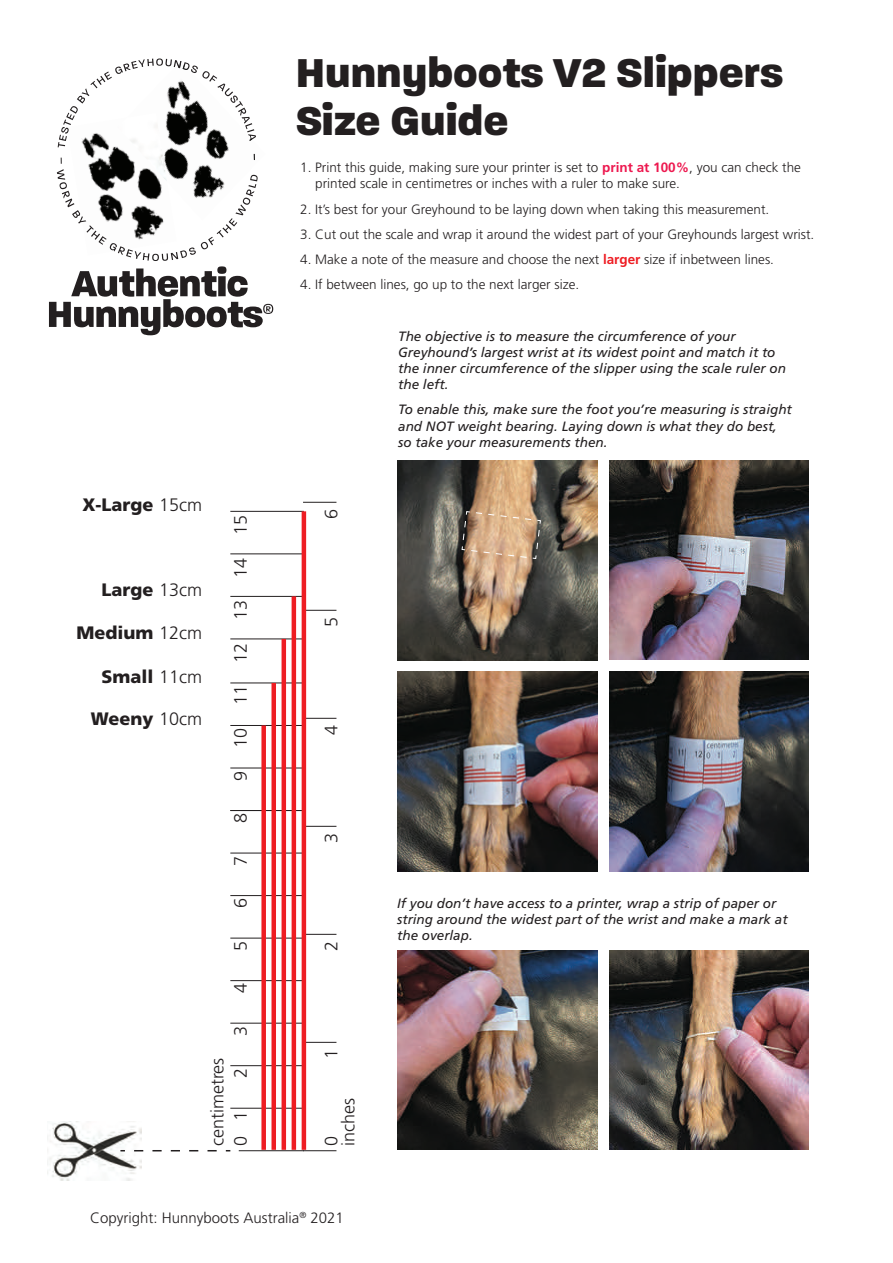
<style>
.page{position:relative;width:893px;height:1263px;background:#fff}
.page>*{position:absolute;margin:0;border:0;box-sizing:border-box;transform-origin:0 0}
.t1{font:800 43.5px/48px "Paralucent";color:#231f20}
.t2{font:900 18px "Frutiger LT Std";color:#231f20}
.t3{font:300 18px/23.2px "Frutiger LT Std";color:#231f20}
.t4{font:300 15px "Frutiger LT Std";color:#231f20}
.t5{font:italic 13.5px/16.2px "Frutiger LT Std";color:#231f20}
.t6{font:300 13.5px/16.2px "Frutiger LT Std";color:#231f20}
.s1{font-weight:700;color:#ed184f}
.s2{font-weight:700;color:#ee1d23}
.s3{font-weight:300}
</style>
<div class="page">
<img style="left:49px;top:1121px;width:93px;height:59px">
<hr style="left:239px;top:1150px;width:65px;height:1px;background:#231f20">
<hr style="left:230px;top:1108px;width:74px;height:1px;background:#231f20">
<hr style="left:230px;top:1065px;width:74px;height:1px;background:#231f20">
<hr style="left:230px;top:1023px;width:74px;height:1px;background:#231f20">
<hr style="left:230px;top:980px;width:74px;height:1px;background:#231f20">
<hr style="left:230px;top:938px;width:74px;height:1px;background:#231f20">
<hr style="left:230px;top:895px;width:74px;height:1px;background:#231f20">
<hr style="left:230px;top:853px;width:74px;height:1px;background:#231f20">
<hr style="left:230px;top:810px;width:74px;height:1px;background:#231f20">
<hr style="left:230px;top:768px;width:74px;height:1px;background:#231f20">
<hr style="left:230px;top:725px;width:74px;height:1px;background:#231f20">
<hr style="left:230px;top:682px;width:74px;height:1px;background:#231f20">
<hr style="left:303px;top:1150px;width:33px;height:1px;background:#231f20">
<hr style="left:303px;top:1042px;width:33px;height:1px;background:#231f20">
<hr style="left:303px;top:934px;width:33px;height:1px;background:#231f20">
<hr style="left:303px;top:826px;width:33px;height:1px;background:#231f20">
<hr style="left:303px;top:718px;width:33px;height:1px;background:#231f20">
<hr style="left:303px;top:610px;width:33px;height:1px;background:#231f20">
<hr style="left:303px;top:502px;width:33px;height:1px;background:#231f20">
<hr style="left:230px;top:638px;width:74px;height:1px;background:#231f20">
<hr style="left:230px;top:596px;width:74px;height:1px;background:#231f20">
<hr style="left:230px;top:553px;width:74px;height:1px;background:#231f20">
<hr style="left:230px;top:511px;width:74px;height:1px;background:#231f20">
<img style="left:84px;top:147px;width:34px;height:7px">
<img style="left:167px;top:147px;width:88px;height:7px">
<img style="left:118px;top:148px;width:49px;height:6px">
<svg style="left:58px;top:58px;width:198px;height:89px"></svg>
<svg style="left:49px;top:154px;width:224px;height:181px"></svg>
<div style="left:261px;top:725px;width:5px;height:425px;background:#ee1d23"></div>
<div style="left:271px;top:683px;width:5px;height:467px;background:#ee1d23"></div>
<hr style="left:282px;top:639px;width:4px;height:511px;background:#ee1d23">
<hr style="left:292px;top:596px;width:4px;height:554px;background:#ee1d23">
<hr style="left:302px;top:511px;width:4px;height:639px;background:#ee1d23">
<svg style="left:120px;top:1150px;width:97px;height:1px"></svg>
<img style="left:398px;top:460px;width:200px;height:200px">
<img style="left:398px;top:950px;width:200px;height:200px">
<img style="left:398px;top:672px;width:200px;height:199px">
<img style="left:609px;top:460px;width:200px;height:200px">
<img style="left:609px;top:672px;width:200px;height:199px">
<img style="left:609px;top:950px;width:200px;height:200px">
<svg style="left:461px;top:510px;width:80px;height:50px;background:#be9c7c"></svg>
<h1 class="t1" style="left:296px;top:49px;width:489px">Hunnyboots V2 Slippers<br>Size Guide</h1>
<p class="t6" style="left:315px;top:160px;width:487px;text-indent:-15px">1. Print this guide, making sure your printer is set to <span class="s1">print at 100%</span>, you can check the printed scale in centimetres or inches with a ruler to make sure.</p>
<p class="t6" style="left:300px;top:201px;width:471px">2. It’s best for your Greyhound to be laying down when taking this measurement.</p>
<p class="t6" style="left:300px;top:226px;width:516px">3. Cut out the scale and wrap it around the widest part of your Greyhounds largest wrist.</p>
<p class="t6" style="left:300px;top:251px;width:475px">4. Make a note of the measure and choose the next <span class="s2">larger</span> size if inbetween lines.</p>
<p class="t6" style="left:300px;top:277px;width:281px">4. If between lines, go up to the next larger size.</p>
<h2 class="t2" style="left:83px;top:494px;width:121px">X-Large <span class="s3">15cm</span></h2>
<h2 class="t2" style="left:102px;top:579px;width:102px">Large <span class="s3">13cm</span></h2>
<h2 class="t2" style="left:77px;top:622px;width:127px">Medium <span class="s3">12cm</span></h2>
<h2 class="t2" style="left:102px;top:666px;width:102px">Small <span class="s3">11cm</span></h2>
<h2 class="t2" style="left:91px;top:708px;width:113px">Weeny <span class="s3">10cm</span></h2>
<h2 class="t3" style="left:229px;top:535px;width:22px;rotate:-90deg">15</h2>
<h2 class="t3" style="left:229px;top:577px;width:22px;rotate:-90deg">14</h2>
<h2 class="t3" style="left:229px;top:620px;width:22px;rotate:-90deg">13</h2>
<h2 class="t3" style="left:229px;top:662px;width:22px;rotate:-90deg">12</h2>
<h2 class="t3" style="left:229px;top:705px;width:22px;rotate:-90deg">11</h2>
<h2 class="t3" style="left:229px;top:748px;width:22px;rotate:-90deg">10</h2>
<h2 class="t3" style="left:229px;top:781px;width:12px;rotate:-90deg">9</h2>
<h2 class="t3" style="left:229px;top:823px;width:12px;rotate:-90deg">8</h2>
<h2 class="t3" style="left:229px;top:866px;width:12px;rotate:-90deg">7</h2>
<h2 class="t3" style="left:229px;top:908px;width:12px;rotate:-90deg">6</h2>
<h2 class="t3" style="left:229px;top:951px;width:12px;rotate:-90deg">5</h2>
<h2 class="t3" style="left:229px;top:993px;width:12px;rotate:-90deg">4</h2>
<h2 class="t3" style="left:229px;top:1036px;width:12px;rotate:-90deg">3</h2>
<h2 class="t3" style="left:206px;top:1146px;width:90px;rotate:-90deg">centimetres<br>0</h2>
<h2 class="t3" style="left:229px;top:1078px;width:12px;rotate:-90deg">2</h2>
<h2 class="t3" style="left:229px;top:1121px;width:12px;rotate:-90deg">1</h2>
<h2 class="t3" style="left:320px;top:519px;width:12px;rotate:-90deg">6</h2>
<h2 class="t3" style="left:320px;top:627px;width:12px;rotate:-90deg">5</h2>
<h2 class="t3" style="left:320px;top:735px;width:12px;rotate:-90deg">4</h2>
<h2 class="t3" style="left:320px;top:843px;width:12px;rotate:-90deg">3</h2>
<h2 class="t3" style="left:320px;top:951px;width:12px;rotate:-90deg">2</h2>
<h2 class="t3" style="left:320px;top:1059px;width:12px;rotate:-90deg">1</h2>
<h2 class="t3" style="left:323px;top:1146px;width:50px;line-height:17.1px;rotate:-90deg">0 inches</h2>
<p class="t4" style="left:90px;top:1209px;width:255px">Copyright: Hunnyboots Australia<sup>®</sup> 2021</p>
<p class="t5" style="left:398px;top:328px;width:389px">The objective is to measure the circumference of your Greyhound’s largest wrist at its widest point and match it to the inner circumference of the slipper using the scale ruler on the left.</p>
<p class="t5" style="left:398px;top:402px;width:395px">To enable this, make sure the foot you’re measuring is straight and NOT weight bearing. Laying down is what they do best, so take your measurements then.</p>
<p class="t5" style="left:397px;top:895px;width:392px">If you don’t have access to a printer, wrap a strip of paper or string around the widest part of the wrist and make a mark at the overlap.</p>
</div>
